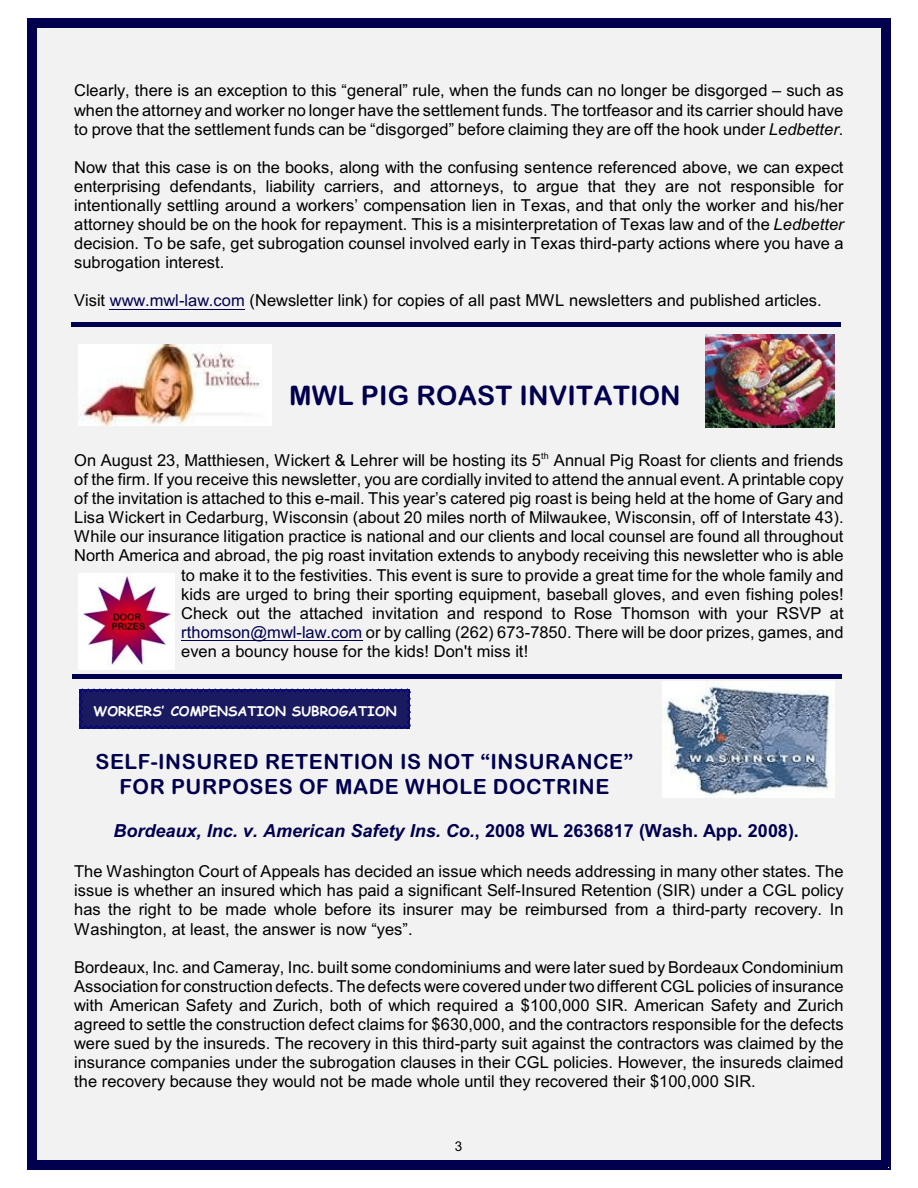
<style>
.page{position:relative;width:918px;height:1188px;background:#fff}
.page>*{position:absolute;margin:0;border:0;box-sizing:border-box;transform-origin:0 0}
.t1{font:27px "Arial Rounded MT Bold";letter-spacing:.005em;color:#00004f}
.t2{font:21px/25px "Arial Rounded MT Bold";letter-spacing:.03em;color:#00004f;text-align:center}
.t3{font:italic 700 18px "Arial";color:#00004f}
.t4{font:16.5px/19px "Arial";letter-spacing:.005em;color:#000;text-align:justify}
.t5{font:700 13.5px "Comic Sans MS";letter-spacing:.005em;color:#fff}
.t6{font:13.5px "Arial";color:#000}
.t7{font:9px "Arial";color:#000}
.s1{font-style:italic}
.s2{color:#00004f}
.s3{font-style:normal}
</style>
<div class="page">
<div style="left:30px;top:21px;width:858px;height:1146px;background:#f2f2f2"></div>
<div style="left:30px;top:21px;width:7px;height:1146px;background:#00004f"></div>
<div style="left:881px;top:21px;width:7px;height:1146px;background:#00004f"></div>
<div style="left:30px;top:21px;width:858px;height:7px;background:#00004f"></div>
<div style="left:30px;top:1160px;width:858px;height:7px;background:#00004f"></div>
<hr style="left:27px;top:18px;width:1px;height:1152px;background:#00004f">
<hr style="left:890px;top:18px;width:1px;height:1152px;background:#00004f">
<hr style="left:27px;top:18px;width:864px;height:1px;background:#00004f">
<hr style="left:27px;top:1169px;width:864px;height:1px;background:#00004f">
<svg style="left:79px;top:688px;width:332px;height:42px;background:#22226a"></svg>
<hr style="left:110px;top:309px;width:135px;height:1px;background:#00004f">
<hr style="left:181px;top:640px;width:181px;height:1px;background:#00004f">
<hr style="left:71px;top:323px;width:770px;height:4px;background:#00004f">
<hr style="left:73px;top:675px;width:769px;height:4px;background:#00004f">
<img style="left:78px;top:345px;width:194px;height:80px">
<img style="left:705px;top:334px;width:129px;height:93px">
<img style="left:78px;top:573px;width:97px;height:96px">
<img style="left:662px;top:682px;width:172px;height:116px">
<p class="t4" style="left:74px;top:83px;width:771px">Clearly, there is an exception to this “general” rule, when the funds can no longer be disgorged – such as when the attorney and worker no longer have the settlement funds. The tortfeasor and its carrier should have to prove that the settlement funds can be “disgorged” before claiming they are off the hook under <span class="s1">Ledbetter</span>.</p>
<p class="t4" style="left:74px;top:159px;width:771px">Now that this case is on the books, along with the confusing sentence referenced above, we can expect enterprising defendants, liability carriers, and attorneys, to argue that they are not responsible for intentionally settling around a workers’ compensation lien in Texas, and that only the worker and his/her attorney should be on the hook for repayment. This is a misinterpretation of Texas law and of the <span class="s1">Ledbetter </span>decision. To be safe, get subrogation counsel involved early in Texas third-party actions where you have a subrogation interest.</p>
<p class="t4" style="left:74px;top:293px;width:749px">Visit <span class="s2">www.mwl-law.com</span> (Newsletter link) for copies of all past MWL newsletters and published articles.</p>
<h1 class="t1" style="left:289px;top:385px;width:393px">MWL PIG ROAST INVITATION</h1>
<p class="t7" style="left:541px;top:453px;width:9px">th</p>
<p class="t4" style="left:74px;top:471px;width:771px">of the firm. If you receive this newsletter, you are cordially invited to attend the annual event. A printable copy</p>
<p class="t4" style="left:74px;top:490px;width:771px">of the invitation is attached to this e-mail. This year’s catered pig roast is being held at the home of Gary and</p>
<p class="t4" style="left:74px;top:509px;width:771px">Lisa Wickert in Cedarburg, Wisconsin (about 20 miles north of Milwaukee, Wisconsin, off of Interstate 43).</p>
<p class="t4" style="left:74px;top:529px;width:771px">While our insurance litigation practice is national and our clients and local counsel are found all throughout</p>
<p class="t4" style="left:74px;top:548px;width:771px">North America and abroad, the pig roast invitation extends to anybody receiving this newsletter who is able</p>
<p class="t4" style="left:181px;top:567px;width:664px">to make it to the festivities. This event is sure to provide a great time for the whole family and</p>
<p class="t4" style="left:181px;top:586px;width:664px">kids are urged to bring their sporting equipment, baseball gloves, and even fishing poles!</p>
<p class="t4" style="left:181px;top:605px;width:664px">Check out the attached invitation and respond to Rose Thomson with your RSVP at</p>
<p class="t4" style="left:181px;top:624px;width:664px"><span class="s2">rthomson@mwl-law.com</span> or by calling (262) 673-7850. There will be door prizes, games, and</p>
<p class="t4" style="left:181px;top:643px;width:349px">even a bouncy house for the kids! Don't miss it!</p>
<p class="t4" style="left:74px;top:452px;width:771px">On August 23, Matthiesen, Wickert &amp; Lehrer will be hosting its 5 Annual Pig Roast for clients and friends</p>
<p class="t5" style="left:93px;top:705px;width:305px">WORKERS’ COMPENSATION SUBROGATION</p>
<p class="t2" style="left:95px;top:751px;width:540px">SELF-INSURED RETENTION IS NOT “INSURANCE”<br>FOR PURPOSES OF MADE WHOLE DOCTRINE</p>
<p class="t3" style="left:114px;top:824px;width:687px">Bordeaux, Inc. v. American Safety Ins. Co.<span class="s3">, 2008 WL 2636817 (Wash. App. 2008).</span></p>
<p class="t4" style="left:74px;top:864px;width:771px">The Washington Court of Appeals has decided an issue which needs addressing in many other states. The issue is whether an insured which has paid a significant Self-Insured Retention (SIR) under a CGL policy has the right to be made whole before its insurer may be reimbursed from a third-party recovery. In Washington, at least, the answer is now “yes”.</p>
<p class="t4" style="left:74px;top:959px;width:771px">Bordeaux, Inc. and Cameray, Inc. built some condominiums and were later sued by Bordeaux Condominium Association for construction defects. The defects were covered under two different CGL policies of insurance with American Safety and Zurich, both of which required a $100,000 SIR. American Safety and Zurich agreed to settle the construction defect claims for $630,000, and the contractors responsible for the defects were sued by the insureds. The recovery in this third-party suit against the contractors was claimed by the insurance companies under the subrogation clauses in their CGL policies. However, the insureds claimed the recovery because they would not be made whole until they recovered their $100,000 SIR.</p>
<p class="t6" style="left:455px;top:1141px;width:9px">3</p>
</div>
